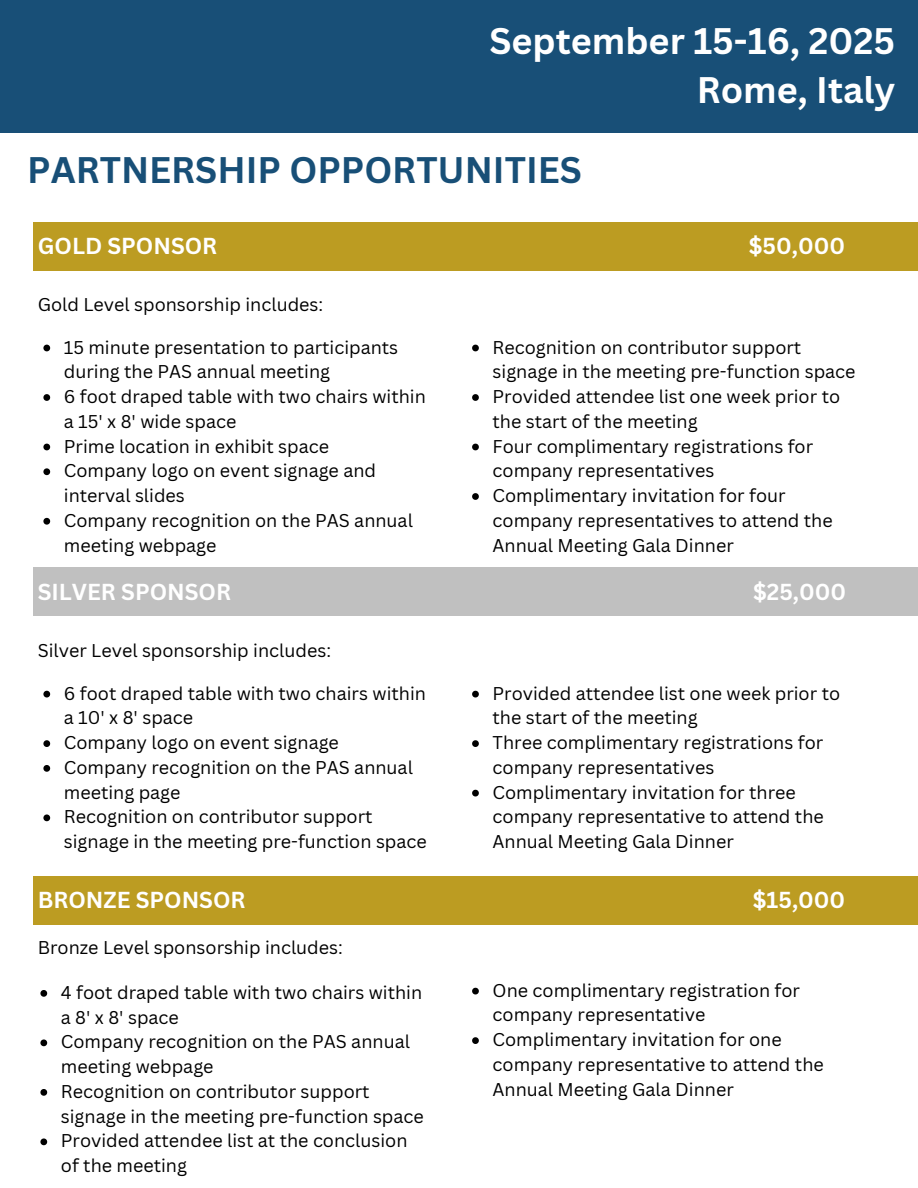
<style>
.page{position:relative;width:918px;height:1188px;background:#fff}
.page>*{position:absolute;margin:0;border:0;box-sizing:border-box;transform-origin:0 0}
.t1{font:700 36px/49.5px "Canva Sans";color:#fff;text-align:right}
.t2{font:700 36px "Canva Sans";color:#184f77}
.t3{font:700 22.5px "Canva Sans";color:#fff}
.t4{font:18px/24.8px "Canva Sans";color:#000}
</style>
<div class="page">
<div style="left:0;top:0;width:918px;height:133px;background:#184f77"></div>
<div style="left:33px;top:222px;width:885px;height:48px;background:#bc9c22"></div>
<svg style="left:43px;top:345px;width:7px;height:6px"></svg>
<svg style="left:43px;top:394px;width:7px;height:7px"></svg>
<svg style="left:43px;top:444px;width:7px;height:6px"></svg>
<svg style="left:43px;top:468px;width:7px;height:7px"></svg>
<svg style="left:43px;top:518px;width:7px;height:7px"></svg>
<svg style="left:472px;top:345px;width:7px;height:6px"></svg>
<svg style="left:472px;top:394px;width:7px;height:7px"></svg>
<svg style="left:472px;top:444px;width:7px;height:6px"></svg>
<svg style="left:472px;top:493px;width:7px;height:7px"></svg>
<div style="left:33px;top:567px;width:885px;height:49px;background:#c0c0c0"></div>
<svg style="left:43px;top:691px;width:7px;height:6px"></svg>
<svg style="left:43px;top:740px;width:7px;height:7px"></svg>
<svg style="left:43px;top:765px;width:7px;height:7px"></svg>
<svg style="left:43px;top:814px;width:7px;height:7px"></svg>
<svg style="left:472px;top:691px;width:7px;height:6px"></svg>
<svg style="left:472px;top:740px;width:7px;height:7px"></svg>
<svg style="left:472px;top:790px;width:7px;height:6px"></svg>
<div style="left:33px;top:876px;width:885px;height:49px;background:#bc9c22"></div>
<svg style="left:40px;top:990px;width:7px;height:7px"></svg>
<svg style="left:40px;top:1039px;width:7px;height:7px"></svg>
<svg style="left:40px;top:1089px;width:7px;height:7px"></svg>
<svg style="left:40px;top:1138px;width:7px;height:7px"></svg>
<svg style="left:472px;top:988px;width:7px;height:6px"></svg>
<svg style="left:472px;top:1037px;width:7px;height:7px"></svg>
<p class="t1" style="left:489px;top:15px;width:408px">September 15-16, 2025<br>Rome, Italy</p>
<p class="t2" style="left:27px;top:144px;width:556px">PARTNERSHIP OPPORTUNITIES</p>
<h2 class="t3" style="left:38px;top:230px;width:181px">GOLD SPONSOR</h2>
<h2 class="t3" style="left:749px;top:230px;width:98px">$50,000</h2>
<p class="t4" style="left:38px;top:292px;width:287px">Gold Level sponsorship includes:</p>
<h1 class="t4" style="left:64px;top:334px;width:336px">15 minute presentation to participants during the PAS annual meeting</h1>
<h3 class="t4" style="left:64px;top:384px;width:364px">6 foot draped table with two chairs within a 15' x 8' wide space</h3>
<p class="t4" style="left:64px;top:433px;width:267px">Prime location in exhibit space</p>
<p class="t4" style="left:64px;top:458px;width:314px">Company logo on event signage and interval slides</p>
<p class="t4" style="left:64px;top:508px;width:351px">Company recognition on the PAS annual meeting webpage</p>
<p class="t4" style="left:493px;top:334px;width:365px">Recognition on contributor support signage in the meeting pre-function space</p>
<p class="t4" style="left:493px;top:384px;width:349px">Provided attendee list one week prior to the start of the meeting</p>
<p class="t4" style="left:493px;top:433px;width:322px">Four complimentary registrations for company representatives</p>
<p class="t4" style="left:493px;top:483px;width:342px">Complimentary invitation for four company representatives to attend the<br>Annual Meeting Gala Dinner</p>
<p class="t3" style="left:38px;top:576px;width:195px">SILVER SPONSOR</p>
<p class="t3" style="left:753px;top:576px;width:95px">$25,000</p>
<p class="t4" style="left:38px;top:638px;width:295px">Silver Level sponsorship includes:</p>
<p class="t4" style="left:64px;top:680px;width:364px">6 foot draped table with two chairs within a 10' x 8' space</p>
<h3 class="t4" style="left:64px;top:730px;width:277px">Company logo on event signage</h3>
<p class="t4" style="left:64px;top:755px;width:351px">Company recognition on the PAS annual meeting page</p>
<p class="t4" style="left:64px;top:804px;width:365px">Recognition on contributor support signage in the meeting pre-function space</p>
<p class="t4" style="left:493px;top:680px;width:349px">Provided attendee list one week prior to the start of the meeting</p>
<p class="t4" style="left:493px;top:730px;width:332px">Three complimentary registrations for company representatives</p>
<p class="t4" style="left:493px;top:779px;width:333px">Complimentary invitation for three company representative to attend the<br>Annual Meeting Gala Dinner</p>
<p class="t3" style="left:38px;top:884px;width:209px">BRONZE SPONSOR</p>
<p class="t3" style="left:753px;top:884px;width:94px">$15,000</p>
<p class="t4" style="left:38px;top:935px;width:307px">Bronze Level sponsorship includes:</p>
<h3 class="t4" style="left:61px;top:980px;width:363px">4 foot draped table with two chairs within a 8' x 8' space</h3>
<p class="t4" style="left:61px;top:1029px;width:351px">Company recognition on the PAS annual meeting webpage</p>
<p class="t4" style="left:61px;top:1079px;width:365px">Recognition on contributor support signage in the meeting pre-function space</p>
<p class="t4" style="left:61px;top:1128px;width:348px">Provided attendee list at the conclusion of the meeting</p>
<p class="t4" style="left:493px;top:977px;width:309px">One complimentary registration for company representative</p>
<p class="t4" style="left:493px;top:1027px;width:333px">Complimentary invitation for one company representative to attend the<br>Annual Meeting Gala Dinner</p>
</div>
